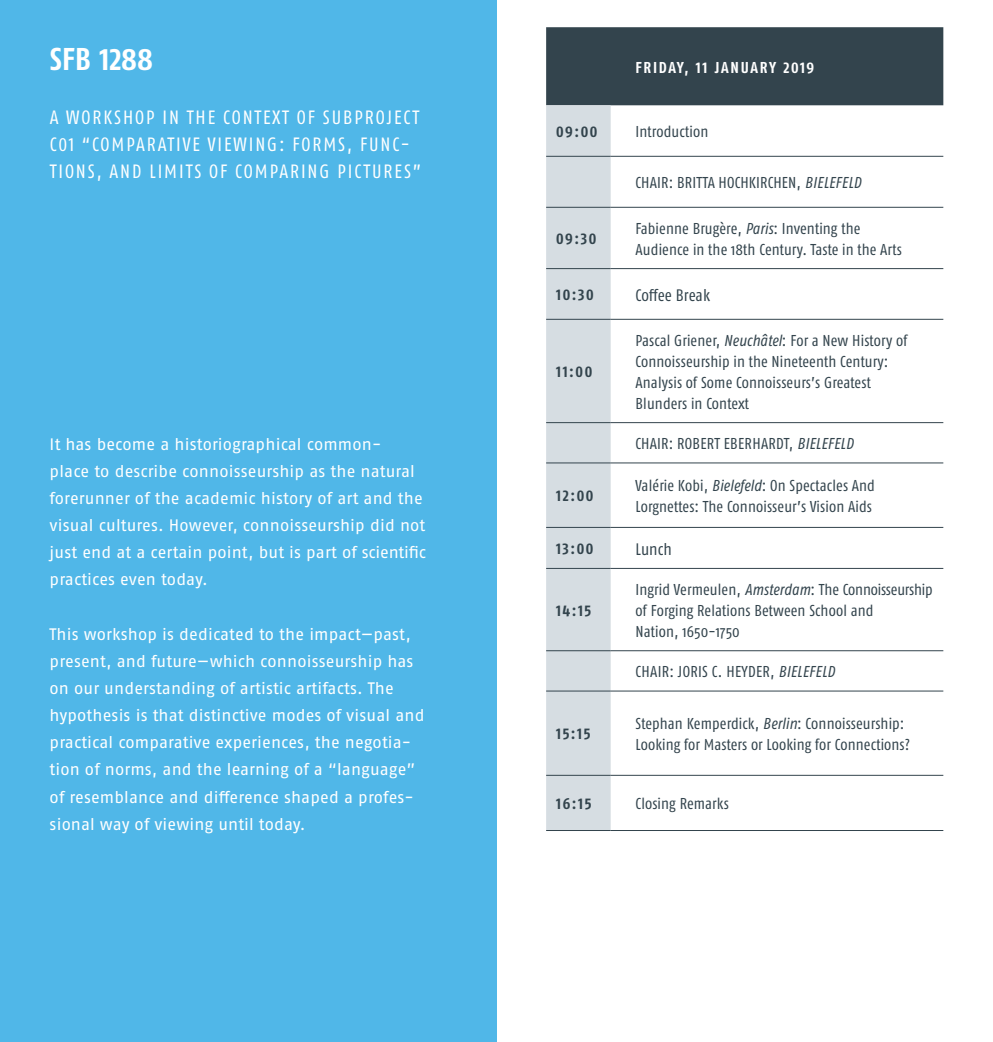
<style>
.page{position:relative;width:993px;height:1042px;background:#fff}
.page>*{position:absolute;margin:0;border:0;box-sizing:border-box;transform-origin:0 0}
.t1{font:700 condensed 31.5px "Fago Pro";color:#fff}
.t2{font:condensed 19.25px/27.1px "Fago Pro";letter-spacing:.1em;color:#fff}
.t3{font:16.62px/27.1px "Fago Pro";letter-spacing:.01em;color:#fff}
.t4{font:condensed 16.62px "Fago Pro";letter-spacing:.005em;color:#33444d}
.t5{font:condensed 15.75px/21px "Fago Pro";letter-spacing:.01em;color:#33444d}
.t6{font:700 condensed 15.75px "Fago Pro";letter-spacing:.1em;color:#33444d}
.t7{font:700 condensed 15.75px "Fago Pro";letter-spacing:.1em;color:#fff}
.s1{font-style:italic}
</style>
<div class="page">
<div style="left:0;top:0;width:496px;height:1042px;background:#50b7e8"></div>
<div style="left:546px;top:27px;width:397px;height:78px;background:#33444d"></div>
<div style="left:546px;top:105px;width:64px;height:725px;background:#d6dde2"></div>
<hr style="left:546px;top:156px;width:64px;height:1px;background:#33444d">
<hr style="left:610px;top:156px;width:333px;height:1px;background:#33444d">
<hr style="left:546px;top:207px;width:64px;height:1px;background:#33444d">
<hr style="left:610px;top:207px;width:333px;height:1px;background:#33444d">
<hr style="left:546px;top:319px;width:64px;height:1px;background:#33444d">
<hr style="left:610px;top:319px;width:333px;height:1px;background:#33444d">
<hr style="left:546px;top:422px;width:64px;height:1px;background:#33444d">
<hr style="left:610px;top:422px;width:333px;height:1px;background:#33444d">
<hr style="left:546px;top:462px;width:64px;height:1px;background:#33444d">
<hr style="left:610px;top:462px;width:333px;height:1px;background:#33444d">
<hr style="left:546px;top:268px;width:64px;height:1px;background:#33444d">
<hr style="left:610px;top:268px;width:333px;height:1px;background:#33444d">
<hr style="left:546px;top:568px;width:64px;height:1px;background:#33444d">
<hr style="left:610px;top:568px;width:333px;height:1px;background:#33444d">
<hr style="left:546px;top:527px;width:64px;height:1px;background:#33444d">
<hr style="left:610px;top:527px;width:333px;height:1px;background:#33444d">
<hr style="left:546px;top:650px;width:64px;height:1px;background:#33444d">
<hr style="left:610px;top:650px;width:333px;height:1px;background:#33444d">
<hr style="left:546px;top:691px;width:64px;height:1px;background:#33444d">
<hr style="left:610px;top:691px;width:333px;height:1px;background:#33444d">
<hr style="left:546px;top:775px;width:64px;height:1px;background:#33444d">
<hr style="left:610px;top:775px;width:333px;height:1px;background:#33444d">
<hr style="left:546px;top:830px;width:64px;height:1px;background:#33444d">
<hr style="left:610px;top:830px;width:333px;height:1px;background:#33444d">
<h1 class="t1" style="left:50px;top:40px;width:105px">SFB 1288</h1>
<p class="t2" style="left:50px;top:104px;width:373px">A WORKSHOP IN THE CONTEXT OF SUBPROJECT<br>C01 “COMPARATIVE VIEWING: FORMS, FUNC-<br>TIONS, AND LIMITS OF COMPARING PICTURES”</p>
<p class="t3" style="left:50px;top:430px;width:378px">It has become a historiographical common-<br>place to describe connoisseurship as the natural forerunner of the academic history of art and the visual cultures. However, connoisseurship did not just end at a certain point, but is part of scientific practices even today.</p>
<p class="t3" style="left:50px;top:620px;width:376px">This workshop is dedicated to the impact—past, present, and future—which connoisseurship has on our understanding of artistic artifacts. The hypothesis is that distinctive modes of visual and practical comparative experiences, the negotia&shy;tion of norms, and the learning of a “language” of resemblance and difference shaped a profes&shy;sional way of viewing until today.</p>
<p class="t7" style="left:635px;top:58px;width:180px">FRIDAY, 11 JANUARY 2019</p>
<p class="t6" style="left:556px;top:122px;width:43px">09:00</p>
<p class="t5" style="left:635px;top:121px;width:74px">Introduction</p>
<p class="t5" style="left:635px;top:172px;width:227px">CHAIR: BRITTA HOCHKIRCHEN, <span class="s1">BIELEFELD</span></p>
<p class="t6" style="left:556px;top:229px;width:42px">09:30</p>
<p class="t5" style="left:635px;top:218px;width:268px">Fabienne Brugère, <span class="s1">Paris</span>: Inventing the<br>Audience in the 18th Century. Taste in the Arts</p>
<p class="t6" style="left:556px;top:285px;width:39px">10:30</p>
<p class="t4" style="left:635px;top:285px;width:76px">Coffee Break</p>
<p class="t6" style="left:556px;top:362px;width:38px">11:00</p>
<p class="t6" style="left:556px;top:486px;width:39px">12:00</p>
<p class="t5" style="left:635px;top:330px;width:273px">Pascal Griener, <span class="s1">Neuchâtel</span>: For a New History of Connoisseurship in the Nineteenth Century:<br>Analysis of Some Connoisseurs’s Greatest Blunders in Context</p>
<p class="t5" style="left:635px;top:433px;width:219px">CHAIR: ROBERT EBERHARDT, <span class="s1">BIELEFELD</span></p>
<p class="t5" style="left:635px;top:475px;width:241px">Valérie Kobi, <span class="s1">Bielefeld</span>: On Spectacles And<br>Lorgnettes: The Connoisseur’s Vision Aids</p>
<p class="t6" style="left:556px;top:539px;width:39px">13:00</p>
<p class="t4" style="left:635px;top:539px;width:38px">Lunch</p>
<p class="t6" style="left:556px;top:601px;width:37px">14:15</p>
<p class="t5" style="left:635px;top:579px;width:298px">Ingrid Vermeulen, <span class="s1">Amsterdam</span>: The Connoisseurship of Forging Relations Between School and<br>Nation, 1650-1750</p>
<p class="t5" style="left:635px;top:661px;width:201px">CHAIR: JORIS C. HEYDER, <span class="s1">BIELEFELD</span></p>
<p class="t6" style="left:556px;top:724px;width:36px">15:15</p>
<p class="t5" style="left:635px;top:713px;width:276px">Stephan Kemperdick, <span class="s1">Berlin</span>: Connoisseurship:<br>Looking for Masters or Looking for Connections?</p>
<p class="t6" style="left:556px;top:794px;width:37px">16:15</p>
<p class="t5" style="left:635px;top:793px;width:95px">Closing Remarks</p>
</div>
